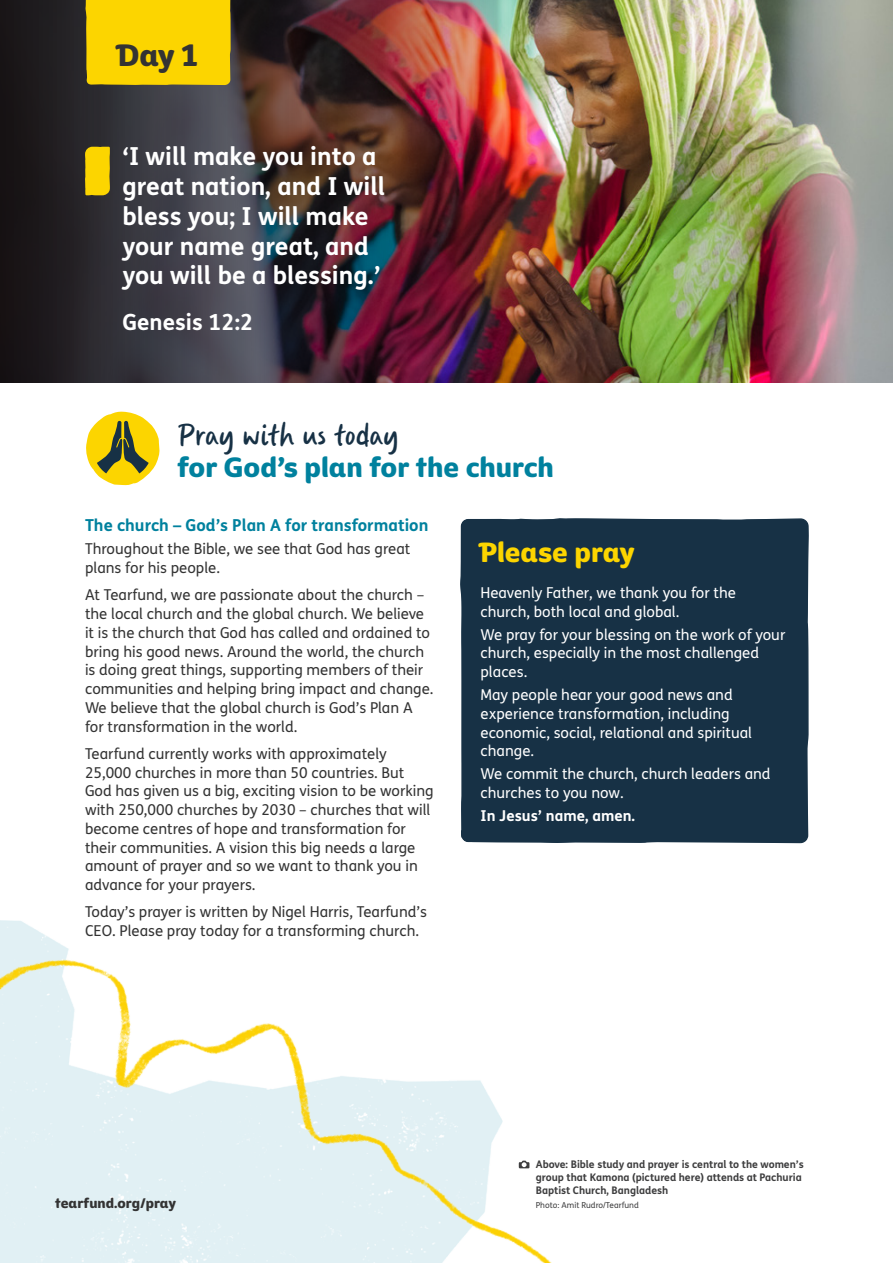
<style>
.page{position:relative;width:893px;height:1263px;background:#fff}
.page>*{position:absolute;margin:0;border:0;box-sizing:border-box;transform-origin:0 0}
.Main_Heading{font:34.5px "Gander";color:#173145}
.Intro_02{font:30px "Tearfund Sans";color:#333}
.Main_Heading-2{font:27px "Tearfund Sans";color:#00819e}
.t1{font:27px "Tearfund Sans";color:#fcd500}
.t2{font:700 24.75px/29.7px "FS Me";color:#fff}
.t3{font:700 22.35px "FS Me";color:#fff}
.Sub_Heading{font:700 16.5px "FS Me";color:#00819e}
.Body_Copy{font:15px/18.8px "FS Me";color:#333}
.Body_Copy-2{font:15px/18.8px "FS Me";color:#fff}
.Body_Copy-3{font:700 15px "FS Me";color:#fff}
.t4{font:13.5px "Tearfund Sans";color:#333}
.t5{font:700 10.5px/12.6px "FS Me";letter-spacing:-.005em;color:#3e3e3f}
.t6{font:8.25px "FS Me";color:#3e3e3f}
</style>
<div class="page">
<div style="left:460px;top:518px;width:349px;height:326px;background:#173145"></div>
<img style="left:0;top:920px;width:552px;height:343px">
<img style="left:510px;top:0;width:383px;height:383px">
<img style="left:0;top:0;width:510px;height:383px">
<div style="left:85px;top:0;width:146px;height:85px;background:#fcd500"></div>
<svg style="left:85px;top:147px;width:25px;height:48px"></svg>
<svg style="left:86px;top:411px;width:74px;height:74px"></svg>
<svg style="left:519px;top:1160px;width:10px;height:8px"></svg>
<p class="Intro_02" style="left:118px;top:28px;width:82px">Day 1</p>
<p class="t2" style="left:122px;top:140px;width:264px">‘I will make you into a great nation, and I will bless you; I will make your name great, and you will be a blessing.’</p>
<p class="t3" style="left:122px;top:305px;width:132px">Genesis 12:2</p>
<p class="Main_Heading" style="left:177px;top:416px;width:223px">Pray with us today</p>
<p class="Main_Heading-2" style="left:177px;top:443px;width:378px">for God’s plan for the church</p>
<p class="Sub_Heading" style="left:85px;top:513px;width:345px">The church – God’s Plan A for transformation</p>
<p class="Body_Copy" style="left:85px;top:539px;width:327px">Throughout the Bible, we see that God has great plans for his people.</p>
<p class="Body_Copy" style="left:85px;top:585px;width:350px">At Tearfund, we are passionate about the church – the local church and the global church. We believe it is the church that God has called and ordained to bring his good news. Around the world, the church is doing great things, supporting members of their communities and helping bring impact and change.<br>We believe that the global church is God’s Plan A for transformation in the world.</p>
<p class="Body_Copy" style="left:85px;top:744px;width:350px">Tearfund currently works with approximately 25,000 churches in more than 50 countries. But God has given us a big, exciting vision to be working with 250,000 churches by 2030 – churches that will become centres of hope and transformation for their communities. A vision this big needs a large amount of prayer and so we want to thank you in advance for your prayers.</p>
<p class="Body_Copy" style="left:85px;top:902px;width:343px">Today’s prayer is written by Nigel Harris, Tearfund’s<br>CEO. Please pray today for a transforming church.</p>
<p class="t1" style="left:480px;top:528px;width:156px">Please pray</p>
<p class="Body_Copy-2" style="left:480px;top:583px;width:257px">Heavenly Father, we thank you for the church, both local and global.</p>
<p class="Body_Copy-2" style="left:480px;top:625px;width:306px">We pray for your blessing on the work of your church, especially in the most challenged places.</p>
<p class="Body_Copy-2" style="left:480px;top:685px;width:273px">May people hear your good news and experience transformation, including economic, social, relational and spiritual change.</p>
<p class="Body_Copy-2" style="left:480px;top:764px;width:292px">We commit the church, church leaders and churches to you now.</p>
<p class="Body_Copy-3" style="left:480px;top:804px;width:156px">In Jesus’ name, amen.</p>
<p class="t4" style="left:55px;top:1190px;width:122px">tearfund.org/pray</p>
<p class="t5" style="left:536px;top:1158px;width:269px">Above: Bible study and prayer is central to the women’s group that Kamona (pictured here) attends at Pachuria<br>Baptist Church, Bangladesh</p>
<p class="t6" style="left:536px;top:1199px;width:105px">Photo: Amit Rudro/Tearfund</p>
</div>
